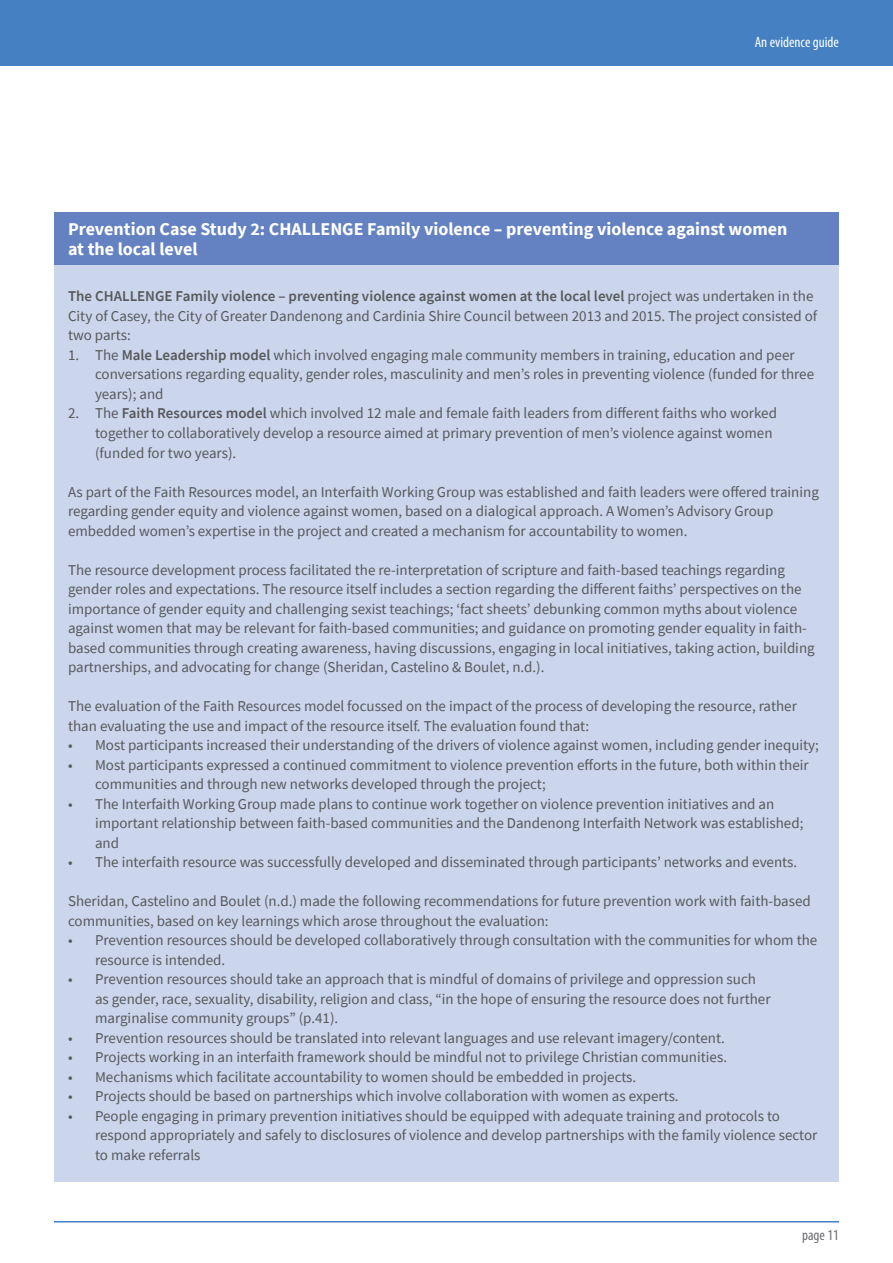
<style>
.page{position:relative;width:893px;height:1263px;background:#fff}
.page>*{position:absolute;margin:0;border:0;box-sizing:border-box;transform-origin:0 0}
.Sub_case_study_headi{font:700 18px/19.5px "Source Sans Pro";color:#fff}
.Body_text{font:15px/19.5px "Source Sans Pro";color:#57585a}
.t1{font:condensed 15px "Myriad Pro";color:#fff}
.t2{font:condensed 15px "Myriad Pro";color:#6c6d70}
.s1{font-weight:600}
</style>
<div class="page">
<div style="left:54px;top:249px;width:785px;height:933px;background:#cbd6ed"></div>
<div style="left:54px;top:213px;width:785px;height:52px;background:#6482c1"></div>
<div style="left:0;top:0;width:893px;height:66px;background:#4480c2"></div>
<hr style="left:54px;top:1221px;width:785px;height:1px;background:#4480c2">
<p class="t1" style="left:755px;top:33px;width:86px">An evidence guide</p>
<p class="Sub_case_study_headi" style="left:68px;top:219px;width:721px">Prevention Case Study 2: CHALLENGE Family violence – preventing violence against women at the local level</p>
<p class="Body_text" style="left:68px;top:287px;width:751px"><span class="s1">The CHALLENGE Family violence – preventing violence against women at the local level</span> project was undertaken in the<br>City of Casey, the City of Greater Dandenong and Cardinia Shire Council between 2013 and 2015. The project consisted of two parts:</p>
<p class="Body_text" style="left:95px;top:345px;width:721px;text-indent:-27px">1. The <span class="s1">Male Leadership model</span> which involved engaging male community members in training, education and peer conversations regarding equality, gender roles, masculinity and men’s roles in preventing violence (funded for three years); and</p>
<p class="Body_text" style="left:95px;top:404px;width:683px;text-indent:-27px">2. The <span class="s1">Faith Resources model</span> which involved 12 male and female faith leaders from different faiths who worked together to collaboratively develop a resource aimed at primary prevention of men’s violence against women (funded for two years).</p>
<p class="Body_text" style="left:68px;top:482px;width:752px">As part of the Faith Resources model, an Interfaith Working Group was established and faith leaders were offered training regarding gender equity and violence against women, based on a dialogical approach. A Women’s Advisory Group embedded women’s expertise in the project and created a mechanism for accountability to women.</p>
<p class="Body_text" style="left:68px;top:560px;width:748px">The resource development process facilitated the re-interpretation of scripture and faith-based teachings regarding gender roles and expectations. The resource itself includes a section regarding the different faiths’ perspectives on the importance of gender equity and challenging sexist teachings; ‘fact sheets’ debunking common myths about violence against women that may be relevant for faith-based communities; and guidance on promoting gender equality in faith&shy;based communities through creating awareness, having discussions, engaging in local initiatives, taking action, building partnerships, and advocating for change (Sheridan, Castelino &amp; Boulet, n.d.).</p>
<p class="Body_text" style="left:68px;top:696px;width:730px">The evaluation of the Faith Resources model focussed on the impact of the process of developing the resource, rather than evaluating the use and impact of the resource itself. The evaluation found that:</p>
<p class="Body_text" style="left:68px;top:735px;width:752px">• Most participants increased their understanding of the drivers of violence against women, including gender inequity;</p>
<p class="Body_text" style="left:95px;top:755px;width:715px;text-indent:-27px">• Most participants expressed a continued commitment to violence prevention efforts in the future, both within their communities and through new networks developed through the project;</p>
<p class="Body_text" style="left:95px;top:794px;width:710px;text-indent:-27px">• The Interfaith Working Group made plans to continue work together on violence prevention initiatives and an important relationship between faith-based communities and the Dandenong Interfaith Network was established; and</p>
<p class="Body_text" style="left:68px;top:852px;width:731px">• The interfaith resource was successfully developed and disseminated through participants’ networks and events.</p>
<p class="Body_text" style="left:68px;top:891px;width:744px">Sheridan, Castelino and Boulet (n.d.) made the following recommendations for future prevention work with faith-based communities, based on key learnings which arose throughout the evaluation:</p>
<p class="Body_text" style="left:95px;top:930px;width:724px;text-indent:-27px">• Prevention resources should be developed collaboratively through consultation with the communities for whom the resource is intended.</p>
<p class="Body_text" style="left:95px;top:969px;width:677px;text-indent:-27px">• Prevention resources should take an approach that is mindful of domains of privilege and oppression such as gender, race, sexuality, disability, religion and class, “in the hope of ensuring the resource does not further marginalise community groups” (p.41).</p>
<p class="Body_text" style="left:68px;top:1028px;width:658px">• Prevention resources should be translated into relevant languages and use relevant imagery/content.</p>
<p class="Body_text" style="left:68px;top:1047px;width:660px">• Projects working in an interfaith framework should be mindful not to privilege Christian communities.</p>
<p class="Body_text" style="left:68px;top:1067px;width:570px">• Mechanisms which facilitate accountability to women should be embedded in projects.</p>
<p class="Body_text" style="left:68px;top:1086px;width:612px">• Projects should be based on partnerships which involve collaboration with women as experts.</p>
<p class="Body_text" style="left:95px;top:1106px;width:724px;text-indent:-27px">• People engaging in primary prevention initiatives should be equipped with adequate training and protocols to respond appropriately and safely to disclosures of violence and develop partnerships with the family violence sector to make referrals</p>
<p class="t2" style="left:802px;top:1226px;width:38px">page 11</p>
</div>
